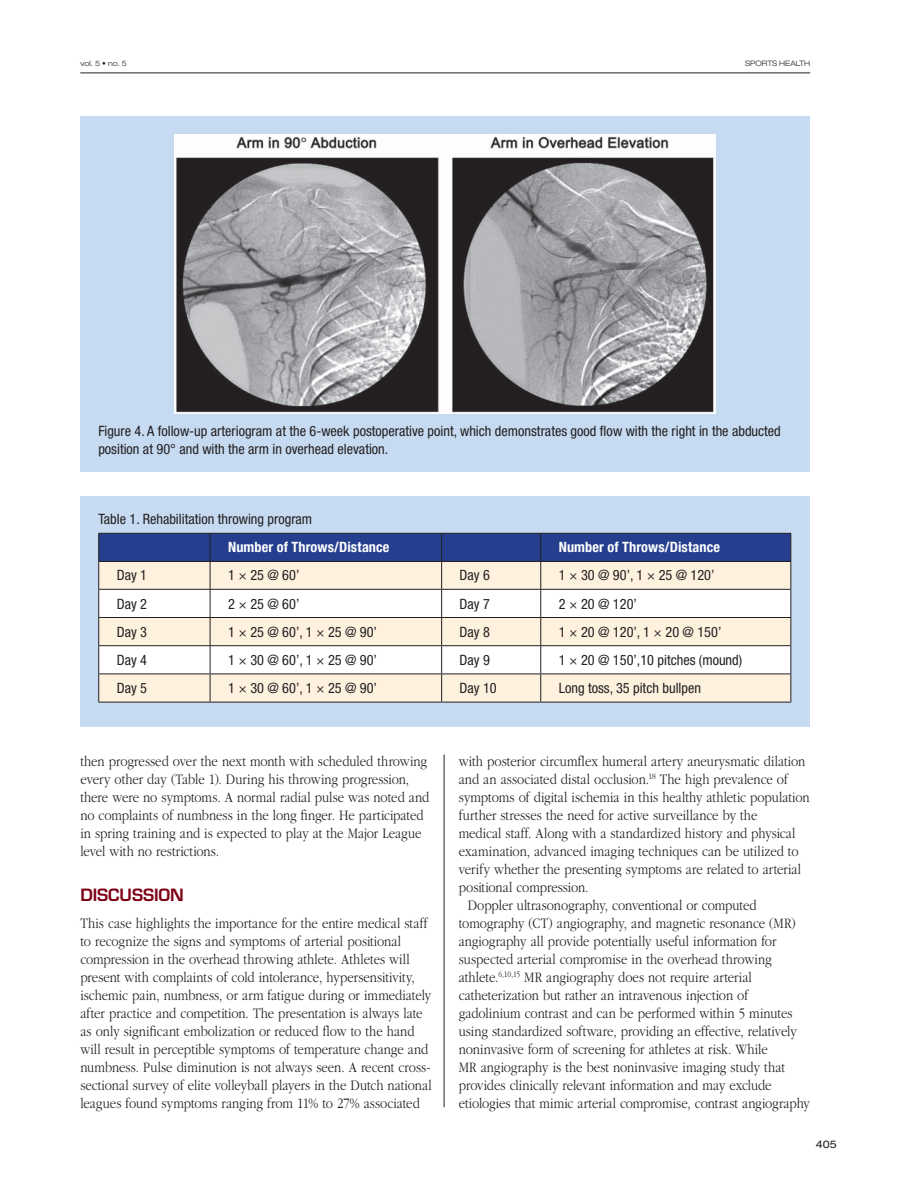
<style>
.page{position:relative;width:904px;height:1201px;background:#fff}
.page>*{position:absolute;margin:0;border:0;box-sizing:border-box;transform-origin:0 0}
.t1{font:600 16.5px "Eurostile";letter-spacing:-.005em;color:#7d0216}
.t2{font:300 15px/18px "ITC Garamond Std";color:#231f20;scale:.85 1}
.t3{font:condensed 14.25px/18px "Helvetica Neue LT Std";color:#231f20}
.t4{font:700 condensed 14.25px "Helvetica Neue LT Std";letter-spacing:.01em;color:#fff}
.t5{font:expanded 10.5px "Helvetica Neue LT Std";color:#231f20}
.t6{font:300 expanded 7.5px "Helvetica Neue LT Std";color:#231f20}
</style>
<div class="page">
<hr style="left:80px;top:72px;width:729px;height:1px;background:#231f20">
<hr style="left:443px;top:754px;width:1px;height:352px;background:#231f20">
<div style="left:80px;top:495px;width:729px;height:231px;background:#c6dbf1"></div>
<hr style="left:98px;top:532px;width:112px;height:1px;background:#231f20">
<hr style="left:210px;top:532px;width:231px;height:1px;background:#231f20">
<hr style="left:441px;top:532px;width:99px;height:1px;background:#231f20">
<hr style="left:540px;top:532px;width:250px;height:1px;background:#231f20">
<svg style="left:98px;top:533px;width:693px;height:168px;background:#d2d0d4"></svg>
<hr style="left:98px;top:701px;width:112px;height:1px;background:#231f20">
<hr style="left:210px;top:701px;width:231px;height:1px;background:#231f20">
<hr style="left:441px;top:701px;width:99px;height:1px;background:#231f20">
<hr style="left:540px;top:701px;width:250px;height:1px;background:#231f20">
<div style="left:80px;top:116px;width:729px;height:355px;background:#c6dbf1"></div>
<img style="left:175px;top:134px;width:540px;height:279px">
<p class="t6" style="left:80px;top:59px;width:48px">vol. 5 • no. 5</p>
<p class="t6" style="left:744px;top:59px;width:66px">SPORTS HEALTH</p>
<p class="t3" style="left:98px;top:421px;width:683px">Figure 4. A follow-up arteriogram at the 6-week postoperative point, which demonstrates good flow with the right in the abducted position at 90° and with the arm in overhead elevation.</p>
<p class="t3" style="left:98px;top:509px;width:215px">Table 1. Rehabilitation throwing program</p>
<p class="t4" style="left:228px;top:538px;width:163px">Number of Throws/Distance</p>
<p class="t4" style="left:558px;top:538px;width:163px">Number of Throws/Distance</p>
<p class="t3" style="left:117px;top:566px;width:32px">Day 1</p>
<p class="t3" style="left:228px;top:566px;width:73px">1 × 25 @ 60’</p>
<p class="t3" style="left:459px;top:566px;width:32px">Day 6</p>
<p class="t3" style="left:558px;top:566px;width:157px">1 × 30 @ 90’, 1 × 25 @ 120’</p>
<p class="t3" style="left:117px;top:594px;width:32px">Day 2</p>
<p class="t3" style="left:228px;top:594px;width:73px">2 × 25 @ 60’</p>
<p class="t3" style="left:459px;top:594px;width:32px">Day 7</p>
<p class="t3" style="left:558px;top:594px;width:80px">2 × 20 @ 120’</p>
<p class="t3" style="left:117px;top:622px;width:32px">Day 3</p>
<p class="t3" style="left:228px;top:622px;width:150px">1 × 25 @ 60’, 1 × 25 @ 90’</p>
<p class="t3" style="left:459px;top:622px;width:32px">Day 8</p>
<p class="t3" style="left:558px;top:622px;width:164px">1 × 20 @ 120’, 1 × 20 @ 150’</p>
<p class="t3" style="left:117px;top:650px;width:32px">Day 4</p>
<p class="t3" style="left:228px;top:650px;width:150px">1 × 30 @ 60’, 1 × 25 @ 90’</p>
<p class="t3" style="left:459px;top:650px;width:32px">Day 9</p>
<p class="t3" style="left:558px;top:650px;width:185px">1 × 20 @ 150’,10 pitches (mound)</p>
<p class="t3" style="left:117px;top:678px;width:32px">Day 5</p>
<p class="t3" style="left:228px;top:678px;width:150px">1 × 30 @ 60’, 1 × 25 @ 90’</p>
<p class="t3" style="left:459px;top:678px;width:39px">Day 10</p>
<p class="t3" style="left:558px;top:678px;width:144px">Long toss, 35 pitch bullpen</p>
<p class="t2" style="left:80px;top:752px;width:412px">then progressed over the next month with scheduled throwing every other day (Table 1). During his throwing progression, there were no symptoms. A normal radial pulse was noted and no complaints of numbness in the long finger. He participated in spring training and is expected to play at the Major League level with no restrictions.</p>
<p class="t1" style="left:80px;top:884px;width:105px">DISCUSSION</p>
<p class="t2" style="left:80px;top:914px;width:414px">This case highlights the importance for the entire medical staff to recognize the signs and symptoms of arterial positional compression in the overhead throwing athlete. Athletes will present with complaints of cold intolerance, hypersensitivity, ischemic pain, numbness, or arm fatigue during or immediately after practice and competition. The presentation is always late as only significant embolization or reduced flow to the hand will result in perceptible symptoms of temperature change and numbness. Pulse diminution is not always seen. A recent cross&shy;sectional survey of elite volleyball players in the Dutch national leagues found symptoms ranging from 11% to 27% associated</p>
<p class="t2" style="left:458px;top:752px;width:409px">with posterior circumflex humeral artery aneurysmatic dilation</p>
<p class="t2" style="left:458px;top:770px;width:388px">and an associated distal occlusion.<sup>18</sup> The high prevalence of</p>
<p class="t2" style="left:458px;top:788px;width:414px">symptoms of digital ischemia in this healthy athletic population</p>
<p class="t2" style="left:458px;top:806px;width:352px">further stresses the need for active surveillance by the</p>
<p class="t2" style="left:458px;top:824px;width:397px">medical staff. Along with a standardized history and physical</p>
<p class="t2" style="left:458px;top:842px;width:401px">examination, advanced imaging techniques can be utilized to</p>
<p class="t2" style="left:458px;top:860px;width:404px">verify whether the presenting symptoms are related to arterial</p>
<p class="t2" style="left:458px;top:878px;width:154px">positional compression.</p>
<p class="t2" style="left:467px;top:896px;width:341px">Doppler ultrasonography, conventional or computed</p>
<p class="t2" style="left:458px;top:914px;width:398px">tomography (CT) angiography, and magnetic resonance (MR)</p>
<p class="t2" style="left:458px;top:932px;width:375px">angiography all provide potentially useful information for</p>
<p class="t2" style="left:458px;top:950px;width:369px">suspected arterial compromise in the overhead throwing</p>
<p class="t2" style="left:458px;top:968px;width:346px">athlete.<sup>6,10,15</sup> MR angiography does not require arterial</p>
<p class="t2" style="left:458px;top:986px;width:342px">catheterization but rather an intravenous injection of</p>
<p class="t2" style="left:458px;top:1004px;width:394px">gadolinium contrast and can be performed within 5 minutes</p>
<p class="t2" style="left:458px;top:1022px;width:399px">using standardized software, providing an effective, relatively</p>
<p class="t2" style="left:458px;top:1040px;width:365px">noninvasive form of screening for athletes at risk. While</p>
<p class="t2" style="left:458px;top:1058px;width:385px">MR angiography is the best noninvasive imaging study that</p>
<p class="t2" style="left:458px;top:1076px;width:369px">provides clinically relevant information and may exclude</p>
<p class="t2" style="left:458px;top:1094px;width:414px">etiologies that mimic arterial compromise, contrast angiography</p>
<p class="t5" style="left:815px;top:1137px;width:23px">405</p>
</div>
